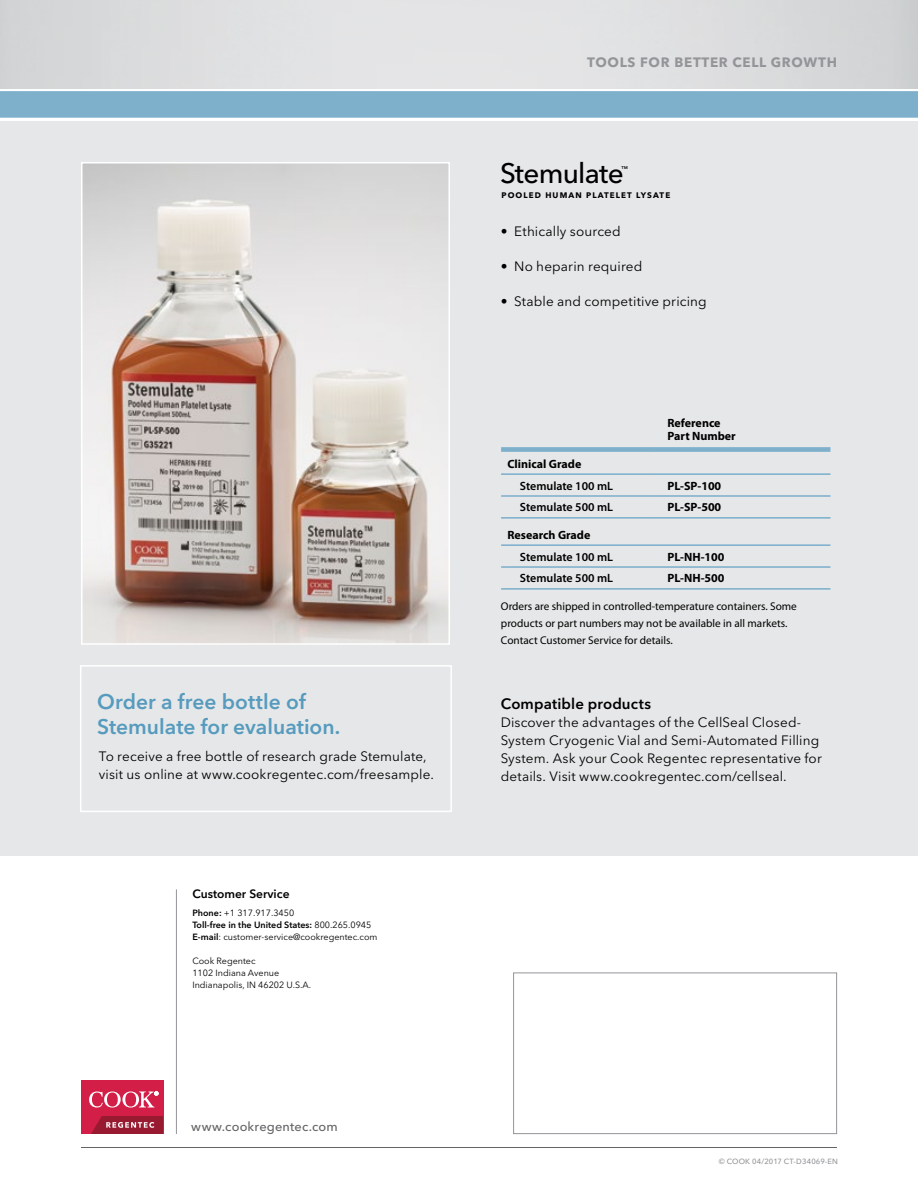
<style>
.page{position:relative;width:918px;height:1188px;background:#fff}
.page>*{position:absolute;margin:0;border:0;box-sizing:border-box;transform-origin:0 0}
.t1{font:500 27.9px "Avenir Next LT Pro";letter-spacing:-.025em;color:#000}
.t2{font:600 21px/25.2px "Avenir Next LT Pro";color:#569bbe}
.t3{font:600 15px "Avenir Next LT Pro";letter-spacing:.01em;color:#000}
.t4{font:13.5px/18px "Avenir Next LT Pro";letter-spacing:.01em;color:#000}
.t5{font:700 13.5px "Avenir Next LT Pro";letter-spacing:.05em;color:#939598}
.t6{font:500 12.75px "Avenir Next LT Pro";letter-spacing:.015em;color:#636466}
.t7{font:700 12px/13.5px "Myriad Pro";color:#000}
.t8{font:600 12px "Myriad Pro";color:#000}
.t9{font:600 12px "Avenir Next LT Pro";color:#000}
.t10{font:11.25px/17.2px "Myriad Pro";color:#000}
.t11{font:9px/12px "Avenir Next LT Pro";color:#000}
.t12{font:700 8.1px "Avenir Next LT Pro";letter-spacing:.14em;color:#000}
.t13{font:500 7.5px "Avenir Next LT Pro";letter-spacing:.02em;color:#939598}
.t14{font:500 6.9px "Avenir Next LT Pro";color:#000}
.s1{font-weight:600}
</style>
<div class="page">
<div style="left:0;top:91px;width:918px;height:27px;background:#7eb0cc"></div>
<div style="left:0;top:121px;width:918px;height:734px;background:#e6e7e8"></div>
<hr style="left:176px;top:889px;width:1px;height:245px;background:#939598">
<div style="left:513px;top:973px;width:324px;height:161px;border:1px solid #939598"></div>
<div style="left:81px;top:1080px;width:82px;height:54px;background:#d31e47"></div>
<svg style="left:91px;top:1116px;width:72px;height:18px"></svg>
<svg style="left:89px;top:1091px;width:69px;height:17px"></svg>
<hr style="left:81px;top:1147px;width:756px;height:1px;background:#636466">
<img style="left:84px;top:165px;width:363px;height:477px">
<div style="left:81px;top:162px;width:369px;height:483px;border:2px solid #fff"></div>
<hr style="left:501px;top:588px;width:154px;height:2px;background:#7eb0cc">
<hr style="left:501px;top:566px;width:154px;height:2px;background:#7eb0cc">
<hr style="left:655px;top:566px;width:175px;height:2px;background:#7eb0cc">
<hr style="left:655px;top:495px;width:175px;height:2px;background:#7eb0cc">
<hr style="left:501px;top:544px;width:154px;height:2px;background:#7eb0cc">
<hr style="left:655px;top:544px;width:175px;height:2px;background:#7eb0cc">
<hr style="left:655px;top:473px;width:175px;height:2px;background:#7eb0cc">
<hr style="left:501px;top:495px;width:154px;height:2px;background:#7eb0cc">
<hr style="left:501px;top:473px;width:154px;height:2px;background:#7eb0cc">
<hr style="left:501px;top:517px;width:154px;height:2px;background:#7eb0cc">
<hr style="left:655px;top:517px;width:175px;height:2px;background:#7eb0cc">
<hr style="left:655px;top:588px;width:175px;height:2px;background:#7eb0cc">
<div style="left:501px;top:447px;width:154px;height:5px;background:#7eb0cc"></div>
<div style="left:655px;top:447px;width:175px;height:5px;background:#7eb0cc"></div>
<div style="left:80px;top:665px;width:372px;height:147px;border:2px solid #fff"></div>
<h2 class="t2" style="left:97px;top:689px;width:245px">Order a free bottle of<br>Stemulate for evaluation.</h2>
<p class="t4" style="left:99px;top:747px;width:337px">To receive a free bottle of research grade Stemulate, visit us online at www.cookregentec.com/freesample.</p>
<p class="t9" style="left:192px;top:887px;width:99px">Customer Service</p>
<p class="t11" style="left:192px;top:907px;width:187px"><span class="s1">Phone:</span> +1 317.917.3450<br><span class="s1">Toll-free in the United States:</span> 800.265.0945<br><span class="s1">E-mail</span>: customer-service@cookregentec.com</p>
<p class="t11" style="left:192px;top:955px;width:120px">Cook Regentec<br>1102 Indiana Avenue<br>Indianapolis, IN 46202 U.S.A.</p>
<p class="t6" style="left:191px;top:1119px;width:148px">www.cookregentec.com</p>
<p class="t5" style="left:587px;top:54px;width:251px">TOOLS FOR BETTER CELL GROWTH</p>
<h1 class="t1" style="left:500px;top:156px;width:125px">Stemulate</h1>
<p class="t14" style="left:621px;top:165px;width:8px">™</p>
<p class="t12" style="left:501px;top:190px;width:170px">POOLED HUMAN PLATELET LYSATE</p>
<p class="t4" style="left:501px;top:222px;width:122px">• Ethically sourced</p>
<p class="t4" style="left:501px;top:257px;width:143px">• No heparin required</p>
<p class="t4" style="left:501px;top:292px;width:208px">• Stable and competitive pricing</p>
<p class="t7" style="left:667px;top:415px;width:70px">Reference<br>Part Number</p>
<p class="t7" style="left:507px;top:457px;width:76px">Clinical Grade</p>
<p class="t8" style="left:520px;top:478px;width:95px">Stemulate 100 mL</p>
<p class="t7" style="left:667px;top:478px;width:55px">PL-SP-100</p>
<p class="t8" style="left:520px;top:500px;width:95px">Stemulate 500 mL</p>
<p class="t7" style="left:667px;top:500px;width:55px">PL-SP-500</p>
<p class="t7" style="left:507px;top:528px;width:85px">Research Grade</p>
<p class="t8" style="left:520px;top:549px;width:95px">Stemulate 100 mL</p>
<p class="t7" style="left:667px;top:549px;width:59px">PL-NH-100</p>
<p class="t8" style="left:520px;top:571px;width:95px">Stemulate 500 mL</p>
<p class="t7" style="left:667px;top:571px;width:59px">PL-NH-500</p>
<p class="t10" style="left:501px;top:597px;width:297px">Orders are shipped in controlled-temperature containers. Some products or part numbers may not be available in all markets.<br>Contact Customer Service for details.</p>
<p class="t3" style="left:501px;top:695px;width:152px">Compatible products</p>
<p class="t4" style="left:501px;top:713px;width:323px">Discover the advantages of the CellSeal Closed-System Cryogenic Vial and Semi-Automated Filling System. Ask your Cook Regentec representative for details. Visit www.cookregentec.com/cellseal.</p>
<p class="t13" style="left:719px;top:1157px;width:121px">© COOK 04/2017 CT-D34069-EN</p>
</div>
